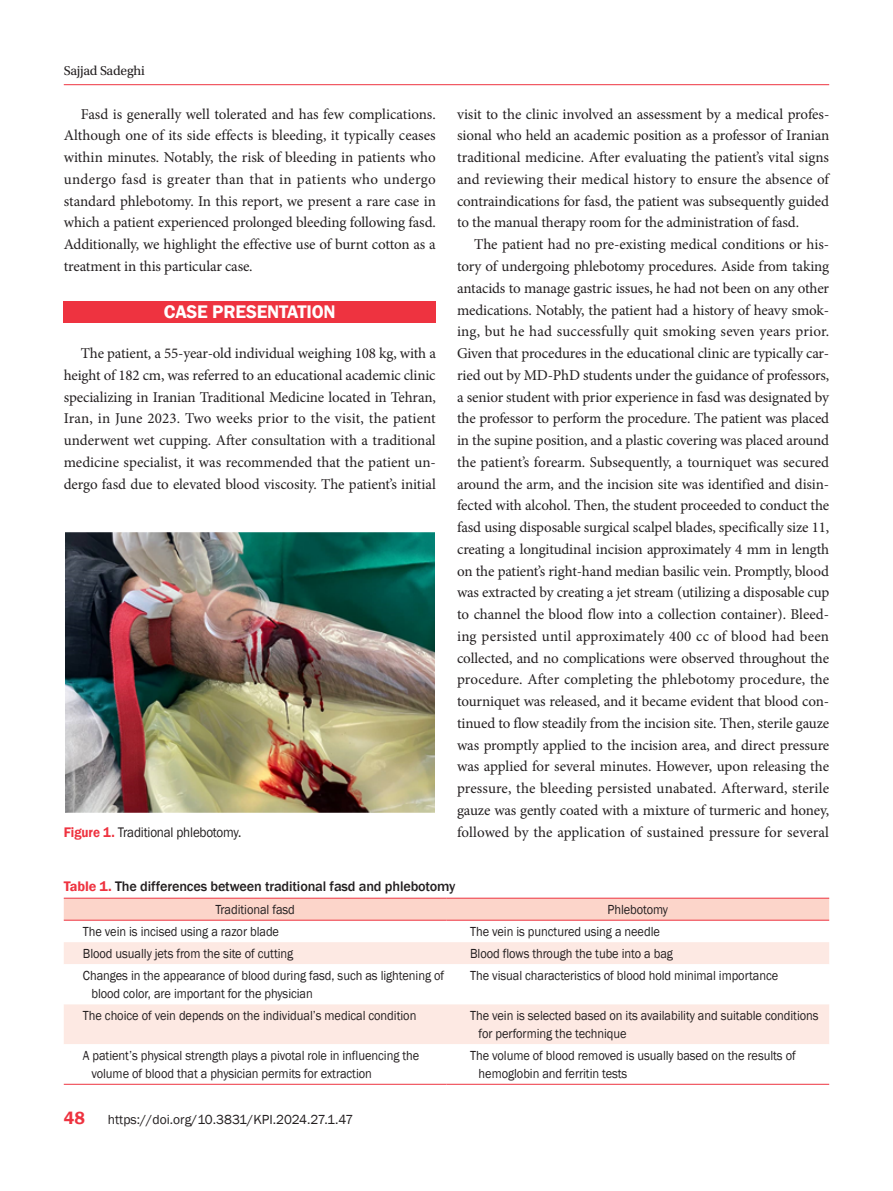
<style>
.page{position:relative;width:893px;height:1191px;background:#fff}
.page>*{position:absolute;margin:0;border:0;box-sizing:border-box;transform-origin:0 0}
.t1{font:600 18.75px "Franklin Gothic";letter-spacing:-.01em;color:#fff}
.t2{font:600 18px "Franklin Gothic";color:#ee3340}
.t3{font:15px/21.8px "Minion Pro";letter-spacing:-.005em;color:#231f20;text-align:justify}
.t4{font:500 14.25px "Franklin Gothic";letter-spacing:-.01em;color:#231f20}
.t5{font:14.25px "Franklin Gothic";letter-spacing:-.015em;color:#231f20;scale:.92 1}
.t6{font:13.5px/18px "Franklin Gothic";letter-spacing:-.005em;color:#231f20;scale:.92 1}
.t7{font:13.5px "Franklin Gothic";letter-spacing:-.005em;color:#231f20}
.t8{font:13.5px "Utopia Std";letter-spacing:-.015em;color:#231f20}
.s1{font-weight:600;color:#ee3340}
</style>
<div class="page">
<hr style="left:64px;top:84px;width:765px;height:1px;background:#ee3340">
<div style="left:64px;top:301px;width:372px;height:21px;background:#ee3340"></div>
<div style="left:64px;top:898px;width:765px;height:21px;background:#fcd5ca"></div>
<div style="left:64px;top:942px;width:765px;height:102px;background:#fde9e3"></div>
<svg style="left:64px;top:964px;width:765px;height:40px"></svg>
<svg style="left:64px;top:1083px;width:765px;height:1px"></svg>
<hr style="left:64px;top:897px;width:382px;height:1px;background:#ee3340">
<hr style="left:446px;top:897px;width:383px;height:1px;background:#ee3340">
<hr style="left:64px;top:919px;width:382px;height:1px;background:#ee3340">
<hr style="left:446px;top:919px;width:383px;height:1px;background:#ee3340">
<hr style="left:64px;top:1084px;width:382px;height:1px;background:#ee3340">
<hr style="left:446px;top:1084px;width:383px;height:1px;background:#ee3340">
<img style="left:65px;top:533px;width:369px;height:279px">
<p class="t8" style="left:64px;top:63px;width:83px">Sajjad Sadeghi</p>
<p class="t3" style="left:64px;top:103px;width:374px;text-indent:17px">Fasd is generally well tolerated and has few complications.<br>Although one of its side effects is bleeding, it typically ceases within minutes. Notably, the risk of bleeding in patients who undergo fasd is greater than that in patients who undergo standard phlebotomy. In this report, we present a rare case in which a patient experienced prolonged bleeding following fasd.<br>Additionally, we highlight the effective use of burnt cotton as a treatment in this particular case.</p>
<p class="t1" style="left:164px;top:300px;width:173px">CASE PRESENTATION</p>
<p class="t3" style="left:64px;top:342px;width:374px;text-indent:17px">The patient, a 55-year-old individual weighing 108 kg, with a height of 182 cm, was referred to an educational academic clinic specializing in Iranian Traditional Medicine located in Tehran, Iran, in June 2023. Two weeks prior to the visit, the patient underwent wet cupping. After consultation with a traditional medicine specialist, it was recommended that the patient un&shy;dergo fasd due to elevated blood viscosity. The patient’s initial</p>
<p class="t5" style="left:64px;top:824px;width:195px"><span class="s1">Figure 1.</span> Traditional phlebotomy.</p>
<p class="t3" style="left:457px;top:103px;width:374px">visit to the clinic involved an assessment by a medical profes&shy;sional who held an academic position as a professor of Iranian traditional medicine. After evaluating the patient’s vital signs and reviewing their medical history to ensure the absence of contraindications for fasd, the patient was subsequently guided to the manual therapy room for the administration of fasd.</p>
<p class="t3" style="left:457px;top:234px;width:374px;text-indent:17px">The patient had no pre-existing medical conditions or his&shy;tory of undergoing phlebotomy procedures. Aside from taking antacids to manage gastric issues, he had not been on any other medications. Notably, the patient had a history of heavy smok&shy;ing, but he had successfully quit smoking seven years prior.<br>Given that procedures in the educational clinic are typically car&shy;ried out by MD-PhD students under the guidance of professors, a senior student with prior experience in fasd was designated by the professor to perform the procedure. The patient was placed in the supine position, and a plastic covering was placed around the patient’s forearm. Subsequently, a tourniquet was secured around the arm, and the incision site was identified and disin&shy;fected with alcohol. Then, the student proceeded to conduct the fasd using disposable surgical scalpel blades, specifically size 11, creating a longitudinal incision approximately 4 mm in length on the patient’s right-hand median basilic vein. Promptly, blood was extracted by creating a jet stream (utilizing a disposable cup to channel the blood flow into a collection container). Bleed&shy;ing persisted until approximately 400 cc of blood had been collected, and no complications were observed throughout the procedure. After completing the phlebotomy procedure, the tourniquet was released, and it became evident that blood con&shy;tinued to flow steadily from the incision site. Then, sterile gauze was promptly applied to the incision area, and direct pressure was applied for several minutes. However, upon releasing the pressure, the bleeding persisted unabated. Afterward, sterile gauze was gently coated with a mixture of turmeric and honey, followed by the application of sustained pressure for several</p>
<p class="t4" style="left:64px;top:877px;width:393px"><span class="s1">Table 1.</span> The differences between traditional fasd and phlebotomy</p>
<p class="t6" style="left:215px;top:900px;width:88px">Traditional fasd</p>
<p class="t6" style="left:608px;top:900px;width:67px">Phlebotomy</p>
<p class="t6" style="left:83px;top:922px;width:215px">The vein is incised using a razor blade</p>
<p class="t6" style="left:470px;top:922px;width:208px">The vein is punctured using a needle</p>
<p class="t6" style="left:83px;top:944px;width:230px">Blood usually jets from the site of cutting</p>
<p class="t6" style="left:470px;top:944px;width:222px">Blood flows through the tube into a bag</p>
<p class="t6" style="left:91px;top:966px;width:385px;text-indent:-9px">Changes in the appearance of blood during fasd, such as lightening of blood color, are important for the physician</p>
<p class="t6" style="left:470px;top:966px;width:336px">The visual characteristics of blood hold minimal importance</p>
<p class="t6" style="left:83px;top:1006px;width:364px">The choice of vein depends on the individual’s medical condition</p>
<p class="t6" style="left:479px;top:1006px;width:371px;text-indent:-9px">The vein is selected based on its availability and suitable conditions for performing the technique</p>
<p class="t6" style="left:91px;top:1046px;width:358px;text-indent:-9px">A patient’s physical strength plays a pivotal role in influencing the volume of blood that a physician permits for extraction</p>
<p class="t6" style="left:479px;top:1046px;width:346px;text-indent:-9px">The volume of blood removed is usually based on the results of hemoglobin and ferritin tests</p>
<p class="t2" style="left:64px;top:1106px;width:23px">48</p>
<p class="t7" style="left:108px;top:1111px;width:247px">https://doi.org/10.3831/KPI.2024.27.1.47</p>
</div>
